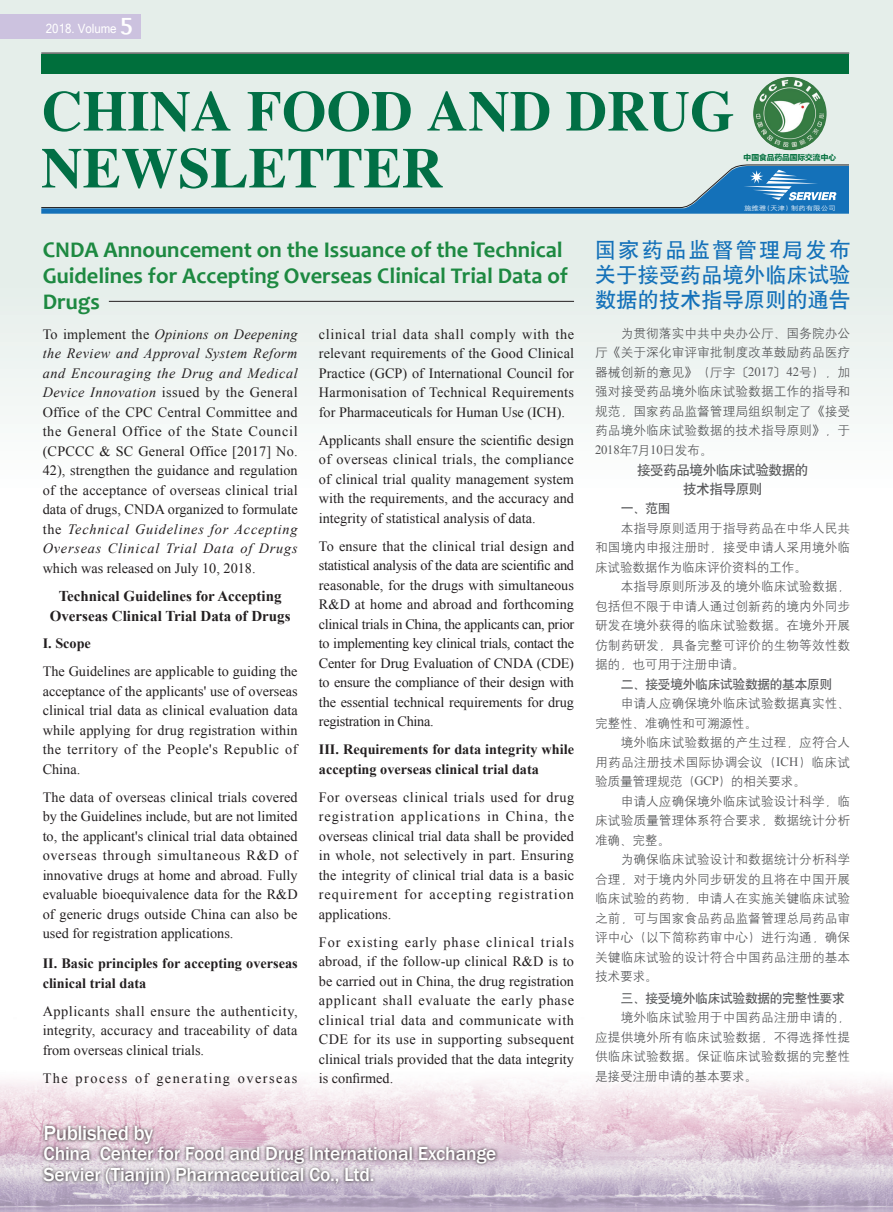
<style>
.page{position:relative;width:893px;height:1212px;background:#fff}
.page>*{position:absolute;margin:0;border:0;box-sizing:border-box;transform-origin:0 0}
.t1{font:700 57px/56.8px "Times";color:#016f45}
.英文标题{font:700 22.5px/26.2px "Candara";color:#1d8941}
.中文标题{font:21px/25.2px "H Yb 1 gj";letter-spacing:.015em;color:#1471b9}
.业界交流中文{font:500 21px "Franklin Gothic";letter-spacing:-.02em;color:#fff}
.中文标题-2{font:21px "H Yb 1 gj";letter-spacing:.115em;color:#1471b9}
.t2{font:700 21px "Thonburi";color:#fff}
.业界交流中文-2{font:500 19.5px "Franklin Gothic";letter-spacing:-.01em;color:#fff}
.英文{font:700 15px/19.5px "Times New Roman";color:#231f20;text-align:center}
.英文-2{font:14.25px/19.5px "Times New Roman";color:#231f20;text-align:justify}
.英文-3{font:700 14.25px/19.5px "Times New Roman";color:#231f20}
.英文-4{font:14.25px "Times New Roman";letter-spacing:.105em;color:#231f20}
.业界交流中文-3{font:13.5px "H Yb 1 gj";letter-spacing:-.025em;color:#57585a}
.业界交流中文-4{font:12.75px/19.5px "H Yg 2 gj";color:#57585a;text-align:justify}
.业界交流中文-5{font:12.75px "H Yb 1 gj";letter-spacing:-.025em;color:#57585a}
.t3{font:12.75px "Microsoft Sans Serif";color:#fff;scale:.9 1}
.t4{font:700 7.5px "Microsoft Ya Hei";color:#006f3c}
.t5{font:6.45px "H Yg 2 gj";letter-spacing:-.025em;color:#fff;scale:1.19 1}
.s1{font-style:italic}
.s2{font-family:"Times New Roman"}
</style>
<div class="page">
<div style="left:0;top:0;width:893px;height:995px;background:linear-gradient(to bottom,#e2ece7,#fff)"></div>
<img style="left:0;top:1079px;width:893px;height:133px">
<div style="left:41px;top:54px;width:808px;height:20px;background:#006f3c"></div>
<svg style="left:41px;top:165px;width:808px;height:49px;background:#afccda"></svg>
<hr style="left:41px;top:53px;width:808px;height:1px;background:#231f20">
<img style="left:753px;top:77px;width:74px;height:73px;border-radius:37px">
<div style="left:0;top:14px;width:140px;height:25px;background:#ccc2df"></div>
<svg style="left:40px;top:1123px;width:459px;height:64px;background:#c1b1bc"></svg>
<hr style="left:109px;top:301px;width:465px;height:1px;background:#231f20">
<p class="t3" style="left:46px;top:21px;width:80px">2018. Volume</p>
<p class="t2" style="left:119px;top:15px;width:15px">5</p>
<p class="t1" style="left:41px;top:84px;width:695px">CHINA FOOD AND DRUG<br>NEWSLETTER</p>
<p class="t4" style="left:744px;top:152px;width:94px">中国食品药品国际交流中心</p>
<p class="t5" style="left:744px;top:205px;width:79px">施维雅(天津）制药有限公司</p>
<p class="英文标题" style="left:43px;top:236px;width:527px">CNDA Announcement on the Issuance of the Technical<br>Guidelines for Accepting Overseas Clinical Trial Data of<br>Drugs</p>
<p class="英文-2" style="left:43px;top:324px;width:257px">To implement the <span class="s1">Opinions on Deepening the Review and Approval System Reform and Encouraging the Drug and Medical Device Innovation</span> issued by the General Office of the CPC Central Committee and the General Office of the State Council (CPCCC &amp; SC General Office [2017] No.<br>42), strengthen the guidance and regulation of the acceptance of overseas clinical trial data of drugs, CNDA organized to formulate the <span class="s1">Technical Guidelines for Accepting Overseas Clinical Trial Data of Drugs </span>which was released on July 10, 2018.</p>
<p class="英文" style="left:50px;top:586px;width:242px">Technical Guidelines for Accepting<br>Overseas Clinical Trial Data of Drugs</p>
<p class="英文-3" style="left:43px;top:633px;width:50px">I. Scope</p>
<p class="英文-2" style="left:43px;top:661px;width:256px">The Guidelines are applicable to guiding the acceptance of the applicants' use of overseas clinical trial data as clinical evaluation data while applying for drug registration within the territory of the People's Republic of China.</p>
<p class="英文-2" style="left:43px;top:787px;width:257px">The data of overseas clinical trials covered by the Guidelines include, but are not limited to, the applicant's clinical trial data obtained overseas through simultaneous R&amp;D of innovative drugs at home and abroad. Fully evaluable bioequivalence data for the R&amp;D of generic drugs outside China can also be used for registration applications.</p>
<p class="英文-3" style="left:43px;top:953px;width:256px">II. Basic principles for accepting overseas clinical trial data</p>
<p class="英文-2" style="left:43px;top:1001px;width:256px">Applicants shall ensure the authenticity, integrity, accuracy and traceability of data from overseas clinical trials.</p>
<p class="英文-4" style="left:43px;top:1068px;width:256px">The process of generating overseas</p>
<p class="英文-2" style="left:319px;top:324px;width:257px">clinical trial data shall comply with the relevant requirements of the Good Clinical Practice (GCP) of International Council for Harmonisation of Technical Requirements for Pharmaceuticals for Human Use (ICH).</p>
<p class="英文-2" style="left:319px;top:430px;width:257px">Applicants shall ensure the scientific design of overseas clinical trials, the compliance of clinical trial quality management system with the requirements, and the accuracy and integrity of statistical analysis of data.</p>
<p class="英文-2" style="left:319px;top:536px;width:257px">To ensure that the clinical trial design and statistical analysis of the data are scientific and reasonable, for the drugs with simultaneous R&amp;D at home and abroad and forthcoming clinical trials in China, the applicants can, prior to implementing key clinical trials, contact the Center for Drug Evaluation of CNDA (CDE) to ensure the compliance of their design with the essential technical requirements for drug registration in China.</p>
<p class="英文-3" style="left:319px;top:739px;width:257px">III. Requirements for data integrity while accepting overseas clinical trial data</p>
<p class="英文-2" style="left:319px;top:787px;width:257px">For overseas clinical trials used for drug registration applications in China, the overseas clinical trial data shall be provided in whole, not selectively in part. Ensuring the integrity of clinical trial data is a basic requirement for accepting registration applications.</p>
<p class="英文-2" style="left:319px;top:932px;width:257px">For existing early phase clinical trials abroad, if the follow-up clinical R&amp;D is to be carried out in China, the drug registration applicant shall evaluate the early phase clinical trial data and communicate with CDE for its use in supporting subsequent clinical trials provided that the data integrity is confirmed.</p>
<p class="业界交流中文" style="left:44px;top:1120px;width:111px">Published by</p>
<p class="业界交流中文-2" style="left:44px;top:1141px;width:454px">China Center for Food and Drug International Exchange</p>
<p class="业界交流中文-2" style="left:44px;top:1162px;width:333px">Servier (Tianjin) Pharmaceutical Co., Ltd.</p>
<p class="中文标题-2" style="left:595px;top:239px;width:257px">国家药品监督管理局发布</p>
<p class="中文标题" style="left:595px;top:263px;width:257px">关于接受药品境外临床试验数据的技术指导原则的通告</p>
<p class="业界交流中文-4" style="left:595px;top:323px;width:257px;text-indent:26px">为贯彻落实中共中央办公厅、国务院办公厅《关于深化审评审批制度改革鼓励药品医疗器械创新的意见》（厅字〔<span class="s2">2017</span>〕<span class="s2">42</span>号），加强对接受药品境外临床试验数据工作的指导和规范，国家药品监督管理局组织制定了《接受药品境外临床试验数据的技术指导原则》，于<span class="s2">2018</span>年<span class="s2">7</span>月<span class="s2">10</span>日发布。</p>
<p class="业界交流中文-3" style="left:637px;top:463px;width:173px">接受药品境外临床试验数据的</p>
<p class="业界交流中文-3" style="left:683px;top:483px;width:81px">技术指导原则</p>
<p class="业界交流中文-5" style="left:621px;top:502px;width:52px">一、范围</p>
<p class="业界交流中文-4" style="left:595px;top:518px;width:257px;text-indent:26px">本指导原则适用于指导药品在中华人民共和国境内申报注册时，接受申请人采用境外临床试验数据作为临床评价资料的工作。</p>
<p class="业界交流中文-4" style="left:595px;top:577px;width:257px;text-indent:26px">本指导原则所涉及的境外临床试验数据，包括但不限于申请人通过创新药的境内外同步研发在境外获得的临床试验数据。在境外开展仿制药研发，具备完整可评价的生物等效性数据的，也可用于注册申请。</p>
<p class="业界交流中文-5" style="left:621px;top:678px;width:213px">二、接受境外临床试验数据的基本原则</p>
<p class="业界交流中文-4" style="left:595px;top:694px;width:257px;text-indent:26px">申请人应确保境外临床试验数据真实性、完整性、准确性和可溯源性。</p>
<p class="业界交流中文-4" style="left:595px;top:733px;width:257px;text-indent:26px">境外临床试验数据的产生过程，应符合人用药品注册技术国际协调会议（<span class="s2">ICH</span>）临床试验质量管理规范（<span class="s2">GCP</span>）的相关要求。</p>
<p class="业界交流中文-4" style="left:595px;top:791px;width:257px;text-indent:26px">申请人应确保境外临床试验设计科学，临床试验质量管理体系符合要求，数据统计分析准确、完整。</p>
<p class="业界交流中文-4" style="left:595px;top:850px;width:257px;text-indent:26px">为确保临床试验设计和数据统计分析科学合理，对于境内外同步研发的且将在中国开展临床试验的药物，申请人在实施关键临床试验之前，可与国家食品药品监督管理总局药品审评中心（以下简称药审中心）进行沟通，确保关键临床试验的设计符合中国药品注册的基本技术要求。</p>
<p class="业界交流中文-5" style="left:621px;top:992px;width:226px">三、接受境外临床试验数据的完整性要求</p>
<p class="业界交流中文-4" style="left:595px;top:1008px;width:257px;text-indent:26px">境外临床试验用于中国药品注册申请的，应提供境外所有临床试验数据，不得选择性提供临床试验数据。保证临床试验数据的完整性是接受注册申请的基本要求。</p>
</div>
